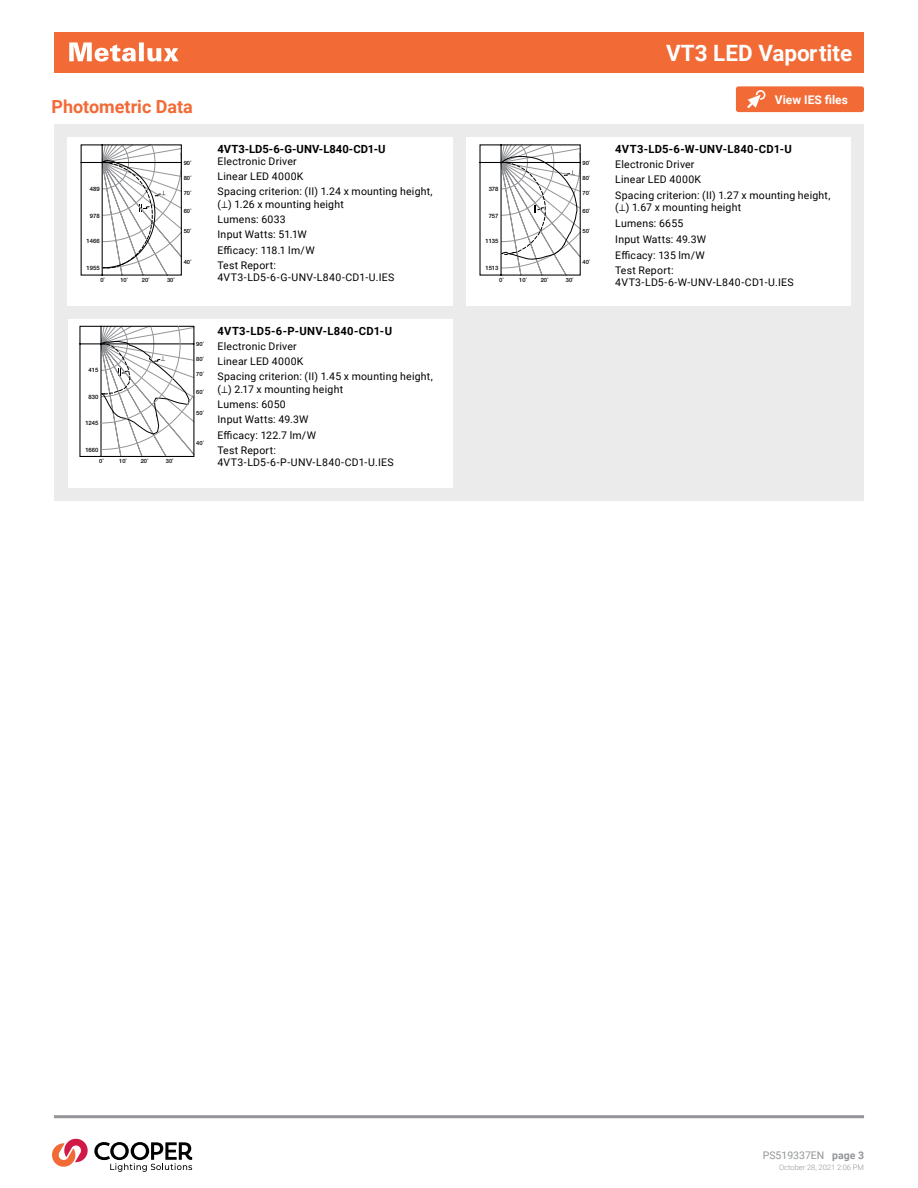
<style>
.page{position:relative;width:918px;height:1188px;background:#fff}
.page>*{position:absolute;margin:0;border:0;box-sizing:border-box;transform-origin:0 0}
.t1{font:700 22.5px "Roboto";color:#fff}
.t2{font:700 18px "Roboto";color:#f26a36}
.t3{font:700 12px "Roboto";color:#fff}
.t4{font:700 11.25px "Roboto";letter-spacing:.02em;color:#000}
.t5{font:700 11.25px "Roboto";color:#000}
.t6{font:10.5px/15.3px "Roboto";letter-spacing:.02em;color:#000}
.t7{font:10.5px "Roboto";color:#939598}
.t8{font:300 7.5px "Roboto";color:#939598}
.t9{font:500 6px "Helvetica Neue LT Std";letter-spacing:-.005em;color:#000}
.t10{font:500 5.85px "Helvetica Neue LT Std";color:#000}
.s1{font-weight:700}
</style>
<div class="page">
<div style="left:54px;top:32px;width:810px;height:41px;background:#f26a36"></div>
<hr style="left:54px;top:1115px;width:810px;height:3px;background:#939598">
<svg style="left:52px;top:1138px;width:140px;height:34px"></svg>
<svg style="left:69px;top:42px;width:110px;height:20px"></svg>
<div style="left:54px;top:124px;width:810px;height:377px;background:#ebebec"></div>
<div style="left:68px;top:138px;width:384px;height:168px;background:#fff"></div>
<div style="left:466px;top:138px;width:384px;height:168px;background:#fff"></div>
<div style="left:68px;top:319px;width:385px;height:169px;background:#fff"></div>
<svg style="left:81px;top:144px;width:101px;height:132px"></svg>
<svg style="left:479px;top:144px;width:102px;height:132px"></svg>
<svg style="left:79px;top:326px;width:116px;height:131px"></svg>
<div style="left:736px;top:86px;width:128px;height:26px;background:#f26a36;border-radius:2px"></div>
<svg style="left:747px;top:90px;width:18px;height:18px"></svg>
<h2 class="t2" style="left:51px;top:94px;width:143px">Photometric Data</h2>
<p class="t9" style="left:90px;top:185px;width:11px">489</p>
<p class="t9" style="left:90px;top:212px;width:11px">978</p>
<p class="t9" style="left:87px;top:238px;width:15px">1466</p>
<p class="t9" style="left:87px;top:265px;width:15px">1955</p>
<p class="t10" style="left:100px;top:276px;width:6px">0˚</p>
<p class="t10" style="left:167px;top:276px;width:9px">30˚</p>
<p class="t10" style="left:120px;top:276px;width:9px">10˚</p>
<p class="t10" style="left:142px;top:276px;width:9px">20˚</p>
<p class="t10" style="left:184px;top:159px;width:9px">90˚</p>
<p class="t10" style="left:184px;top:174px;width:9px">80˚</p>
<p class="t10" style="left:184px;top:207px;width:9px">60˚</p>
<p class="t10" style="left:184px;top:189px;width:9px">70˚</p>
<p class="t10" style="left:184px;top:228px;width:9px">50˚</p>
<p class="t10" style="left:184px;top:258px;width:9px">40˚</p>
<p class="t5" style="left:218px;top:141px;width:169px">4VT3-LD5-6-G-UNV-L840-CD1-U</p>
<p class="t6" style="left:218px;top:153px;width:217px">Electronic Driver<br>Linear LED 4000K<br>Spacing criterion: (II) 1.24 x mounting height,</p>
<p class="t6" style="left:218px;top:196px;width:128px">(⊥) 1.26 x mounting height<br>Lumens: 6033<br>Input Watts: 51.1W<br>Efficacy: 118.1 lm/W<br>Test Report:</p>
<p class="t6" style="left:218px;top:269px;width:178px">4VT3-LD5-6-G-UNV-L840-CD1-U.IES</p>
<p class="t9" style="left:89px;top:366px;width:11px">415</p>
<p class="t9" style="left:89px;top:393px;width:11px">830</p>
<p class="t9" style="left:85px;top:419px;width:15px">1245</p>
<p class="t9" style="left:85px;top:446px;width:15px">1660</p>
<p class="t10" style="left:99px;top:457px;width:6px">0˚</p>
<p class="t10" style="left:166px;top:457px;width:9px">30˚</p>
<p class="t10" style="left:119px;top:457px;width:9px">10˚</p>
<p class="t10" style="left:141px;top:457px;width:9px">20˚</p>
<p class="t10" style="left:196px;top:340px;width:9px">90˚</p>
<p class="t10" style="left:196px;top:356px;width:9px">80˚</p>
<p class="t10" style="left:196px;top:388px;width:9px">60˚</p>
<p class="t10" style="left:196px;top:371px;width:9px">70˚</p>
<p class="t10" style="left:196px;top:409px;width:9px">50˚</p>
<p class="t10" style="left:196px;top:439px;width:9px">40˚</p>
<p class="t4" style="left:218px;top:323px;width:176px">4VT3-LD5-6-P-UNV-L840-CD1-U</p>
<p class="t6" style="left:218px;top:338px;width:217px">Electronic Driver<br>Linear LED 4000K<br>Spacing criterion: (II) 1.45 x mounting height,</p>
<p class="t6" style="left:218px;top:381px;width:127px">(⊥) 2.17 x mounting height<br>Lumens: 6050<br>Input Watts: 49.3W<br>Efficacy: 122.7 lm/W<br>Test Report:</p>
<p class="t6" style="left:218px;top:454px;width:178px">4VT3-LD5-6-P-UNV-L840-CD1-U.IES</p>
<p class="t9" style="left:489px;top:185px;width:11px">378</p>
<p class="t9" style="left:489px;top:212px;width:11px">757</p>
<p class="t9" style="left:485px;top:238px;width:15px">1135</p>
<p class="t9" style="left:485px;top:265px;width:15px">1513</p>
<p class="t10" style="left:499px;top:276px;width:6px">0˚</p>
<p class="t10" style="left:566px;top:276px;width:9px">30˚</p>
<p class="t10" style="left:519px;top:276px;width:9px">10˚</p>
<p class="t10" style="left:541px;top:276px;width:9px">20˚</p>
<p class="t10" style="left:583px;top:159px;width:9px">90˚</p>
<p class="t10" style="left:583px;top:174px;width:9px">80˚</p>
<p class="t10" style="left:583px;top:207px;width:9px">60˚</p>
<p class="t10" style="left:583px;top:189px;width:9px">70˚</p>
<p class="t10" style="left:583px;top:228px;width:9px">50˚</p>
<p class="t10" style="left:583px;top:258px;width:9px">40˚</p>
<h1 class="t1" style="left:666px;top:38px;width:188px">VT3 LED Vaportite</h1>
<p class="t3" style="left:775px;top:91px;width:75px">View IES files</p>
<p class="t4" style="left:615px;top:141px;width:178px">4VT3-LD5-6-W-UNV-L840-CD1-U</p>
<p class="t6" style="left:615px;top:156px;width:217px">Electronic Driver<br>Linear LED 4000K<br>Spacing criterion: (II) 1.27 x mounting height,</p>
<p class="t6" style="left:615px;top:199px;width:127px;line-height:15.8px">(⊥) 1.67 x mounting height<br>Lumens: 6655<br>Input Watts: 49.3W<br>Efficacy: 135 lm/W<br>Test Report:</p>
<p class="t6" style="left:615px;top:275px;width:180px">4VT3-LD5-6-W-UNV-L840-CD1-U.IES</p>
<p class="t7" style="left:763px;top:1148px;width:103px">PS519337EN <span class="s1">page 3</span></p>
<p class="t8" style="left:779px;top:1162px;width:86px">October 28, 2021 2:06 PM</p>
</div>
